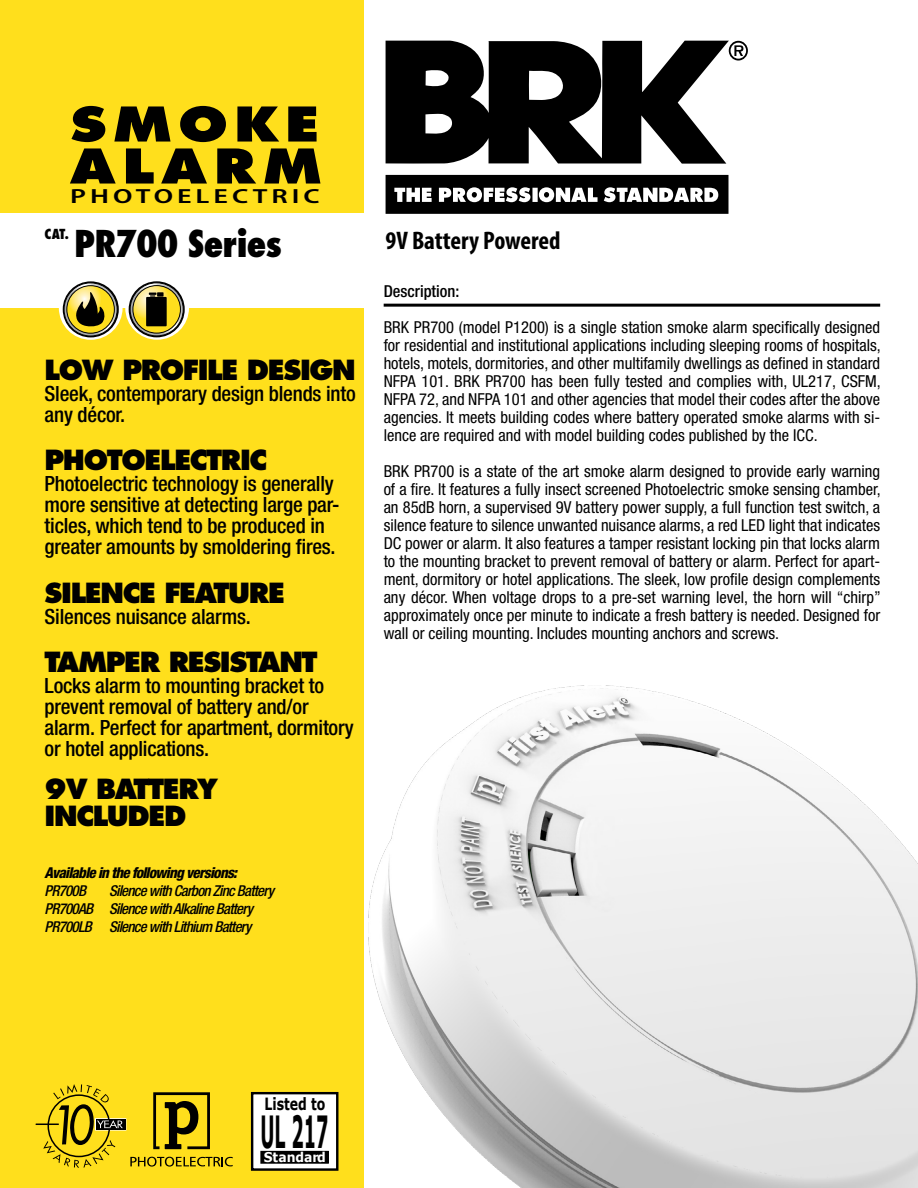
<style>
.page{position:relative;width:918px;height:1188px;background:#fff}
.page>*{position:absolute;margin:0;border:0;box-sizing:border-box;transform-origin:0 0}
.t1{font:800 46.5px/42px "Futura Std";letter-spacing:.12em;color:#000;scale:1.18 1}
.t2{font:700 44.25px "Verdana";color:#000;scale:.39 1}
.t3{font:800 condensed 36px "Futura Std";letter-spacing:-.025em;color:#000}
.t4{font:800 27px/27px "Futura Std";letter-spacing:-.05em;color:#000}
.t5{font:700 condensed 25.5px "Myriad Pro";color:#000}
.t6{font:500 condensed 21px/21px "Helvetica Neue LT Std";letter-spacing:-.01em;color:#000}
.t7{font:600 semi-condensed 20.55px "Myriad Pro";letter-spacing:.13em;color:#000;scale:1.5 1}
.t8{font:700 16.8px "Verdana";color:#000;scale:.74 1}
.t9{font:condensed 16.5px/18px "Helvetica Neue LT Std";color:#000;text-align:justify}
.t10{font:500 condensed 16.5px "Helvetica Neue LT Std";color:#000}
.t11{font:italic 500 condensed 15px/18px "Helvetica Neue LT Std";letter-spacing:-.05em;color:#000}
.t12{font:italic 800 condensed 15px "Helvetica Neue LT Std";letter-spacing:-.05em;color:#000}
.t13{font:700 13.5px "Verdana";color:#fff;scale:.93 1}
.t14{font:800 condensed 13.5px "Futura Std";color:#000}
</style>
<div class="page">
<div style="left:0;top:0;width:363px;height:1188px;background:#ffdf1c"></div>
<div style="left:0;top:214px;width:365px;height:94px;background:#fff"></div>
<svg style="left:386px;top:175px;width:342px;height:39px"></svg>
<svg style="left:386px;top:41px;width:362px;height:123px"></svg>
<hr style="left:384px;top:304px;width:496px;height:3px;background:#000">
<svg style="left:125px;top:276px;width:64px;height:64px"></svg>
<svg style="left:129px;top:282px;width:55px;height:55px"></svg>
<svg style="left:123px;top:1118px;width:3px;height:13px"></svg>
<div style="left:96px;top:1119px;width:29px;height:11px;background:#000"></div>
<svg style="left:36px;top:1084px;width:87px;height:84px"></svg>
<svg style="left:59px;top:276px;width:64px;height:64px"></svg>
<svg style="left:63px;top:282px;width:55px;height:55px"></svg>
<div style="left:252px;top:1093px;width:85px;height:77px;background:#fff"></div>
<div style="left:251px;top:1092px;width:87px;height:79px;border:2px solid #000"></div>
<div style="left:261px;top:1151px;width:67px;height:12px;background:#000"></div>
<div style="left:260px;top:1151px;width:69px;height:13px;border:1px solid #000"></div>
<svg style="left:130px;top:1157px;width:103px;height:10px"></svg>
<svg style="left:153px;top:1092px;width:57px;height:57px"></svg>
<img style="left:368px;top:685px;width:550px;height:503px">
<h1 class="t1" style="left:70px;top:103px;width:215px">SMOKE<br>ALARM</h1>
<p class="t7" style="left:70px;top:184px;width:168px">PHOTOELECTRIC</p>
<p class="t14" style="left:45px;top:225px;width:26px">CAT.</p>
<h3 class="t3" style="left:74px;top:221px;width:209px">PR700 Series</h3>
<h3 class="t4" style="left:45px;top:356px;width:313px">LOW PROFILE DESIGN</h3>
<p class="t6" style="left:45px;top:382px;width:313px">Sleek, contemporary design blends into any décor.</p>
<h3 class="t4" style="left:45px;top:447px;width:224px">PHOTOELECTRIC</h3>
<p class="t6" style="left:45px;top:473px;width:296px">Photoelectric technology is generally more sensitive at detecting large par&shy;ticles, which tend to be produced in greater amounts by smoldering fires.</p>
<h3 class="t4" style="left:45px;top:579px;width:242px">SILENCE FEATURE</h3>
<p class="t6" style="left:45px;top:606px;width:208px">Silences nuisance alarms.</p>
<h3 class="t4" style="left:45px;top:649px;width:275px">TAMPER RESISTANT</h3>
<p class="t6" style="left:45px;top:675px;width:311px">Locks alarm to mounting bracket to prevent removal of battery and/or alarm. Perfect for apartment, dormitory or hotel applications.</p>
<h3 class="t4" style="left:45px;top:775px;width:175px">9V BATTERY<br>INCLUDED</h3>
<p class="t12" style="left:45px;top:863px;width:194px">Available in the following versions:</p>
<p class="t11" style="left:45px;top:882px;width:43px">PR700B</p>
<p class="t11" style="left:45px;top:882px;width:231px;text-indent:65px">Silence with Carbon Zinc Battery<br>PR700AB Silence with Alkaline Battery<br>PR700LB Silence with Lithium Battery</p>
<h3 class="t5" style="left:386px;top:224px;width:177px">9V Battery Powered</h3>
<p class="t10" style="left:384px;top:281px;width:77px">Description:</p>
<p class="t9" style="left:384px;top:318px;width:499px">BRK PR700 (model P1200) is a single station smoke alarm specifically designed for residential and institutional applications including sleeping rooms of hospitals, hotels, motels, dormitories, and other multifamily dwellings as defined in standard NFPA 101. BRK PR700 has been fully tested and complies with, UL217, CSFM, NFPA 72, and NFPA 101 and other agencies that model their codes after the above agencies. It meets building codes where battery operated smoke alarms with si&shy;lence are required and with model building codes published by the ICC.</p>
<p class="t9" style="left:384px;top:462px;width:499px">BRK PR700 is a state of the art smoke alarm designed to provide early warning of a fire. It features a fully insect screened Photoelectric smoke sensing chamber, an 85dB horn, a supervised 9V battery power supply, a full function test switch, a silence feature to silence unwanted nuisance alarms, a red LED light that indicates DC power or alarm. It also features a tamper resistant locking pin that locks alarm to the mounting bracket to prevent removal of battery or alarm. Perfect for apart&shy;ment, dormitory or hotel applications. The sleek, low profile design complements any décor. When voltage drops to a pre-set warning level, the horn will “chirp” approximately once per minute to indicate a fresh battery is needed. Designed for wall or ceiling mounting. Includes mounting anchors and screws.</p>
<p class="t8" style="left:264px;top:1092px;width:84px">Listed to</p>
<h2 class="t2" style="left:260px;top:1101px;width:176px">UL 217</h2>
<p class="t13" style="left:264px;top:1148px;width:68px">Standard</p>
</div>
